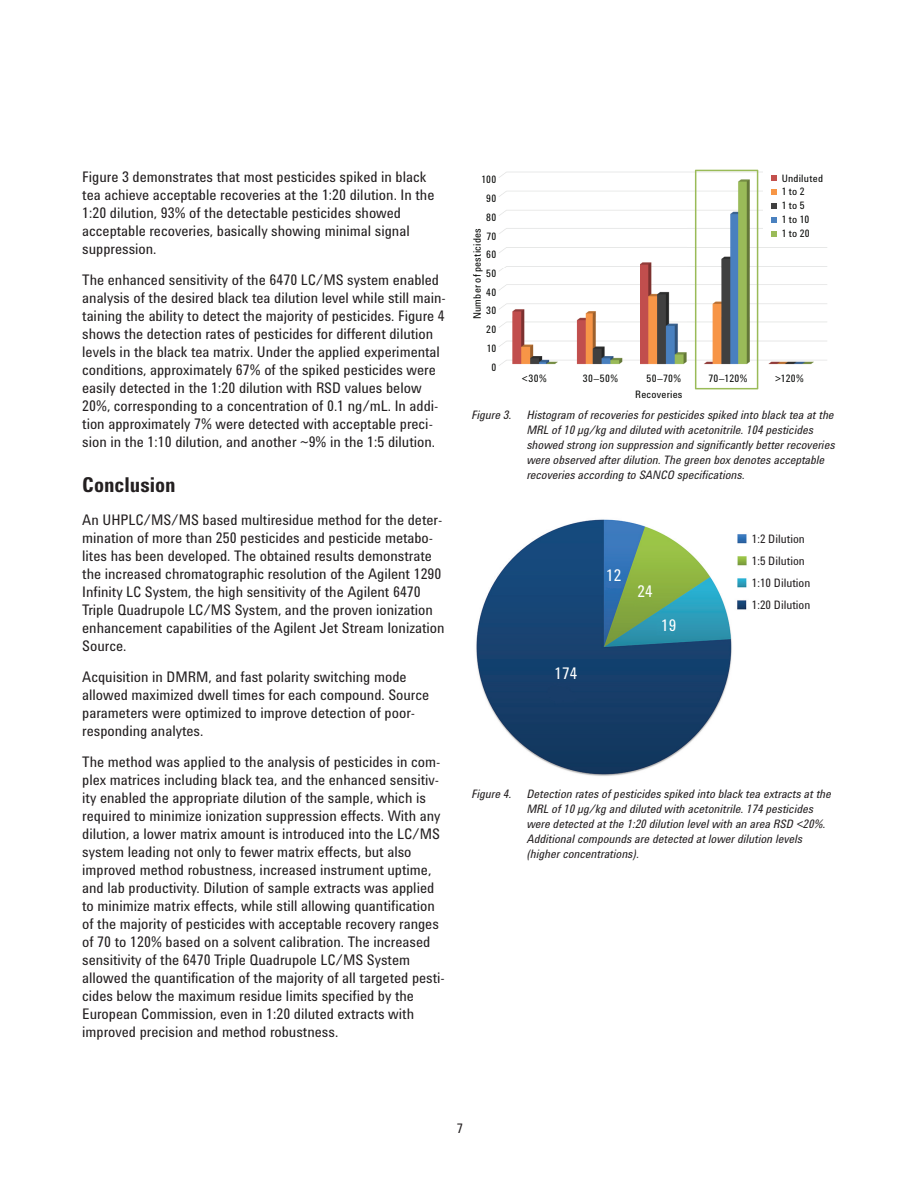
<style>
.page{position:relative;width:918px;height:1188px;background:#fff}
.page>*{position:absolute;margin:0;border:0;box-sizing:border-box;transform-origin:0 0}
.t1{font:700 21px "Agilent Cond";color:#231f20}
.t2{font:16.5px "Agilent Cond";color:#fff}
.t3{font:15px/18px "Agilent Cond";color:#231f20}
.t4{font:13.5px "Agilent Cond";color:#231f20}
.t5{font:italic 12px/15px "Agilent Cond";color:#231f20}
.t6{font:12px/21.9px "Agilent Cond";color:#231f20}
.t7{font:10.5px/14px "Agilent Cond";letter-spacing:.025em;color:#040503}
</style>
<div class="page">
<img style="left:499px;top:171px;width:328px;height:195px">
<div style="left:764px;top:171px;width:65px;height:75px;background:#fff"></div>
<svg style="left:771px;top:175px;width:5px;height:6px"></svg>
<svg style="left:771px;top:189px;width:5px;height:6px"></svg>
<svg style="left:771px;top:204px;width:5px;height:5px"></svg>
<svg style="left:771px;top:217px;width:5px;height:6px"></svg>
<svg style="left:771px;top:231px;width:5px;height:6px"></svg>
<svg style="left:695px;top:170px;width:63px;height:219px"></svg>
<img style="left:476px;top:519px;width:271px;height:257px">
<p class="t3" style="left:82px;top:169px;width:354px">Figure 3 demonstrates that most pesticides spiked in black tea achieve acceptable recoveries at the 1:20 dilution. In the 1:20 dilution, 93% of the detectable pesticides showed acceptable recoveries, basically showing minimal signal suppression.</p>
<p class="t3" style="left:82px;top:272px;width:365px">The enhanced sensitivity of the 6470 LC/MS system enabled analysis of the desired black tea dilution level while still main&shy;taining the ability to detect the majority of pesticides. Figure 4 shows the detection rates of pesticides for different dilution levels in the black tea matrix. Under the applied experimental conditions, approximately 67% of the spiked pesticides were easily detected in the 1:20 dilution with RSD values below 20%, corresponding to a concentration of 0.1 ng/mL. In addi&shy;tion approximately 7% were detected with acceptable preci&shy;sion in the 1:10 dilution, and another ~9% in the 1:5 dilution.</p>
<h1 class="t1" style="left:82px;top:477px;width:95px">Conclusion</h1>
<p class="t3" style="left:82px;top:512px;width:364px">An UHPLC/MS/MS based multiresidue method for the deter&shy;mination of more than 250 pesticides and pesticide metabo&shy;lites has been developed. The obtained results demonstrate the increased chromatographic resolution of the Agilent 1290<br>Infinity LC System, the high sensitivity of the Agilent 6470<br>Triple Quadrupole LC/MS System, and the proven ionization enhancement capabilities of the Agilent Jet Stream Ionization Source.</p>
<p class="t3" style="left:82px;top:669px;width:349px">Acquisition in DMRM, and fast polarity switching mode allowed maximized dwell times for each compound. Source parameters were optimized to improve detection of poor&shy;responding analytes.</p>
<p class="t3" style="left:82px;top:753px;width:364px">The method was applied to the analysis of pesticides in com&shy;plex matrices including black tea, and the enhanced sensitiv&shy;ity enabled the appropriate dilution of the sample, which is required to minimize ionization suppression effects. With any dilution, a lower matrix amount is introduced into the LC/MS system leading not only to fewer matrix effects, but also improved method robustness, increased instrument uptime, and lab productivity. Dilution of sample extracts was applied to minimize matrix effects, while still allowing quantification of the majority of pesticides with acceptable recovery ranges of 70 to 120% based on a solvent calibration. The increased sensitivity of the 6470 Triple Quadrupole LC/MS System allowed the quantification of the majority of all targeted pesti&shy;cides below the maximum residue limits specified by the European Commission, even in 1:20 diluted extracts with improved precision and method robustness.</p>
<p class="t7" style="left:481px;top:174px;width:16px">100</p>
<p class="t7" style="left:486px;top:192px;width:12px">90</p>
<p class="t7" style="left:486px;top:211px;width:12px">80</p>
<p class="t7" style="left:471px;top:319px;width:93px;rotate:-90deg">Number of pesticides</p>
<p class="t7" style="left:486px;top:230px;width:12px">70</p>
<p class="t7" style="left:486px;top:249px;width:12px">60</p>
<p class="t7" style="left:486px;top:267px;width:12px">50</p>
<p class="t7" style="left:486px;top:286px;width:12px">40</p>
<p class="t7" style="left:486px;top:305px;width:12px">30</p>
<p class="t7" style="left:486px;top:323px;width:12px">20</p>
<p class="t7" style="left:487px;top:342px;width:11px">10</p>
<p class="t7" style="left:492px;top:361px;width:6px">0</p>
<p class="t7" style="left:782px;top:172px;width:43px">Undiluted<br>1to2<br>1to5<br>1to10<br>1to20</p>
<p class="t7" style="left:522px;top:372px;width:26px">&lt;30%</p>
<p class="t7" style="left:583px;top:372px;width:37px">30–50%</p>
<p class="t7" style="left:647px;top:372px;width:36px">50–70%</p>
<p class="t7" style="left:708px;top:372px;width:41px">70–120%</p>
<p class="t7" style="left:775px;top:372px;width:30px">&gt;120%</p>
<p class="t7" style="left:635px;top:388px;width:49px">Recoveries</p>
<p class="t5" style="left:472px;top:409px;width:42px">Figure 3.</p>
<p class="t5" style="left:527px;top:409px;width:310px">Histogram of recoveries for pesticides spiked into black tea at the MRL of 10 µg/kg and diluted with acetonitrile. 104 pesticides showed strong ion suppression and significantly better recoveries were observed after dilution. The green box denotes acceptable recoveries according to SANCO specifications.</p>
<p class="t2" style="left:554px;top:667px;width:24px">174</p>
<p class="t2" style="left:606px;top:569px;width:17px">12</p>
<p class="t2" style="left:637px;top:585px;width:17px">24</p>
<p class="t2" style="left:661px;top:619px;width:17px">19</p>
<p class="t6" style="left:752px;top:529px;width:60px">1:2 Dilution<br>1:5 Dilution<br>1:10 Dilution<br>1:20 Dilution</p>
<p class="t5" style="left:472px;top:788px;width:42px">Figure 4.</p>
<p class="t5" style="left:527px;top:788px;width:306px">Detection rates of pesticides spiked into black tea extracts at the MRL of 10 µg/kg and diluted with acetonitrile. 174 pesticides were detected at the 1:20 dilution level with an area RSD &lt;20%.<br>Additional compounds are detected at lower dilution levels (higher concentrations).</p>
<p class="t4" style="left:457px;top:1124px;width:8px">7</p>
</div>
